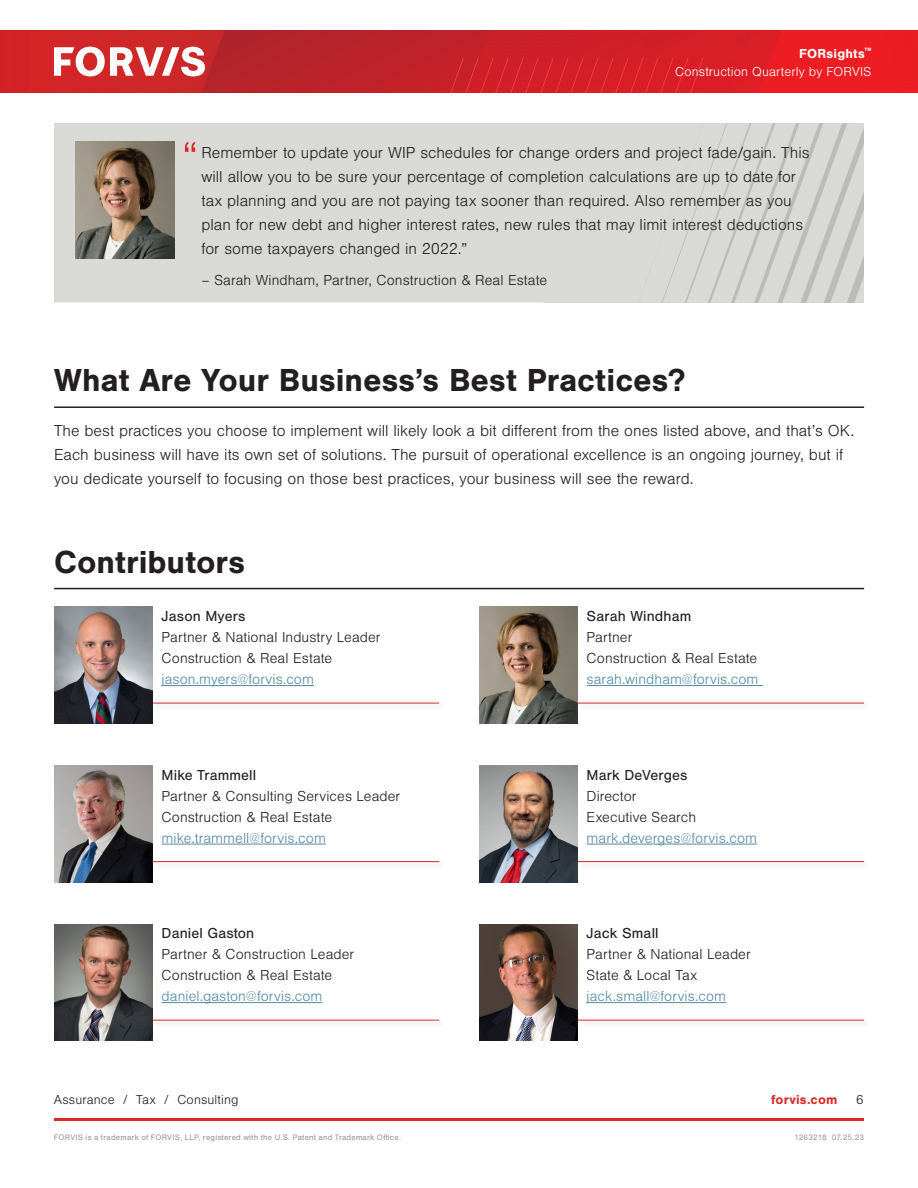
<style>
.page{position:relative;width:918px;height:1188px;background:#fff}
.page>*{position:absolute;margin:0;border:0;box-sizing:border-box;transform-origin:0 0}
.t1{font:700 33px "Nimbus San";color:#231f20}
.t2{font:300 16.5px/24px "Nimbus San";color:#231f20}
.t3{font:300 15px "Nimbus San";letter-spacing:.005em;color:#231f20}
.t4{font:300 15px "Nimbus San";letter-spacing:.005em;color:#538aa4}
.t5{font:15px "Nimbus San";letter-spacing:.01em;color:#231f20}
.t6{font:300 13.5px/18.6px "Nimbus San";letter-spacing:.01em;color:#fff;text-align:right}
.t7{font:300 13.5px "Nimbus San";letter-spacing:.01em;color:#231f20}
.t8{font:700 13.5px "Nimbus San";letter-spacing:.015em;color:#da2926}
.t9{font:8.25px "Nimbus San";letter-spacing:.025em;color:#96989b}
.s1{font-weight:700}
</style>
<div class="page">
<hr style="left:54px;top:1118px;width:810px;height:3px;background:#da2926">
<div style="left:0;top:30px;width:918px;height:63px;background:#b8232a"></div>
<svg style="left:378px;top:30px;width:540px;height:63px"></svg>
<svg style="left:0;top:30px;width:228px;height:63px"></svg>
<svg style="left:621px;top:123px;width:243px;height:179px"></svg>
<div style="left:54px;top:123px;width:567px;height:179px;background:#d9d9d5"></div>
<svg style="left:185px;top:142px;width:10px;height:10px"></svg>
<img style="left:76px;top:142px;width:98px;height:117px">
<hr style="left:54px;top:406px;width:810px;height:2px;background:#231f20">
<hr style="left:54px;top:588px;width:810px;height:1px;background:#231f20">
<hr style="left:162px;top:685px;width:152px;height:1px;background:#538aa4">
<div style="left:151px;top:701px;width:296px;height:10px;background:#231f20;opacity:.3"></div>
<hr style="left:152px;top:703px;width:287px;height:1px;background:#da2926">
<img style="left:54px;top:607px;width:98px;height:117px">
<hr style="left:587px;top:685px;width:176px;height:1px;background:#538aa4">
<div style="left:576px;top:701px;width:296px;height:10px;background:#231f20;opacity:.3"></div>
<hr style="left:577px;top:703px;width:287px;height:1px;background:#da2926">
<img style="left:479px;top:607px;width:98px;height:117px">
<hr style="left:162px;top:844px;width:164px;height:1px;background:#538aa4">
<div style="left:151px;top:860px;width:296px;height:10px;background:#231f20;opacity:.3"></div>
<hr style="left:152px;top:861px;width:287px;height:1px;background:#da2926">
<img style="left:54px;top:765px;width:98px;height:117px">
<hr style="left:587px;top:844px;width:170px;height:1px;background:#538aa4">
<div style="left:576px;top:860px;width:296px;height:10px;background:#231f20;opacity:.3"></div>
<hr style="left:577px;top:861px;width:287px;height:1px;background:#da2926">
<img style="left:479px;top:765px;width:98px;height:117px">
<hr style="left:162px;top:1002px;width:161px;height:1px;background:#538aa4">
<div style="left:151px;top:1018px;width:296px;height:10px;background:#231f20;opacity:.3"></div>
<hr style="left:152px;top:1020px;width:287px;height:1px;background:#da2926">
<img style="left:54px;top:924px;width:98px;height:117px">
<hr style="left:587px;top:1002px;width:139px;height:1px;background:#538aa4">
<div style="left:576px;top:1018px;width:296px;height:10px;background:#231f20;opacity:.3"></div>
<hr style="left:577px;top:1020px;width:287px;height:1px;background:#da2926">
<img style="left:479px;top:924px;width:98px;height:117px">
<p class="t6" style="left:675px;top:45px;width:198px"><span class="s1">FORsights</span><sup>™<br></sup>Construction Quarterly by FORVIS</p>
<p class="t2" style="left:201px;top:141px;width:610px">Remember to update your WIP schedules for change orders and project fade/gain. This will allow you to be sure your percentage of completion calculations are up to date for tax planning and you are not paying tax sooner than required. Also remember as you plan for new debt and higher interest rates, new rules that may limit interest deductions for some taxpayers changed in 2022.”</p>
<p class="t3" style="left:201px;top:272px;width:347px">– Sarah Windham, Partner, Construction &amp; Real Estate</p>
<p class="t1" style="left:54px;top:362px;width:633px">What Are Your Business’s Best Practices?</p>
<p class="t2" style="left:54px;top:419px;width:802px">The best practices you choose to implement will likely look a bit different from the ones listed above, and that’s OK.<br>Each business will have its own set of solutions. The pursuit of operational excellence is an ongoing journey, but if you dedicate yourself to focusing on those best practices, your business will see the reward.</p>
<p class="t1" style="left:54px;top:543px;width:192px">Contributors</p>
<p class="t5" style="left:162px;top:608px;width:85px">Jason Myers</p>
<p class="t3" style="left:162px;top:629px;width:220px">Partner &amp; National Industry Leader</p>
<p class="t3" style="left:162px;top:650px;width:172px">Construction &amp; Real Estate</p>
<p class="t4" style="left:162px;top:671px;width:154px">jason.myers@forvis.com</p>
<p class="t5" style="left:162px;top:766px;width:96px">Mike Trammell</p>
<p class="t3" style="left:162px;top:788px;width:240px">Partner &amp; Consulting Services Leader</p>
<p class="t3" style="left:162px;top:809px;width:172px">Construction &amp; Real Estate</p>
<p class="t4" style="left:162px;top:830px;width:166px">mike.trammell@forvis.com</p>
<p class="t5" style="left:162px;top:925px;width:94px">Daniel Gaston</p>
<p class="t3" style="left:162px;top:946px;width:194px">Partner &amp; Construction Leader</p>
<p class="t3" style="left:162px;top:967px;width:172px">Construction &amp; Real Estate</p>
<p class="t4" style="left:162px;top:988px;width:162px">daniel.gaston@forvis.com</p>
<p class="t5" style="left:587px;top:608px;width:106px">Sarah Windham</p>
<p class="t3" style="left:587px;top:629px;width:47px">Partner</p>
<p class="t3" style="left:587px;top:650px;width:172px">Construction &amp; Real Estate</p>
<p class="t4" style="left:587px;top:671px;width:173px">sarah.windham@forvis.com</p>
<p class="t5" style="left:587px;top:766px;width:102px">Mark DeVerges</p>
<p class="t3" style="left:587px;top:788px;width:51px">Director</p>
<p class="t3" style="left:587px;top:809px;width:111px">Executive Search</p>
<p class="t4" style="left:587px;top:830px;width:172px">mark.deverges@forvis.com</p>
<p class="t5" style="left:587px;top:925px;width:73px">Jack Small</p>
<p class="t3" style="left:587px;top:946px;width:166px">Partner &amp; National Leader</p>
<p class="t3" style="left:587px;top:967px;width:112px">State &amp; Local Tax</p>
<p class="t4" style="left:587px;top:988px;width:141px">jack.small@forvis.com</p>
<p class="t7" style="left:54px;top:1093px;width:186px">Assurance / Tax / Consulting</p>
<p class="t8" style="left:771px;top:1092px;width:68px">forvis.com</p>
<p class="t7" style="left:856px;top:1093px;width:9px">6</p>
<p class="t9" style="left:54px;top:1133px;width:349px">FORVIS is a trademark of FORVIS, LLP, registered with the U.S. Patent and Trademark Office.</p>
<p class="t9" style="left:795px;top:1133px;width:71px">1263218 07.25.23</p>
</div>
